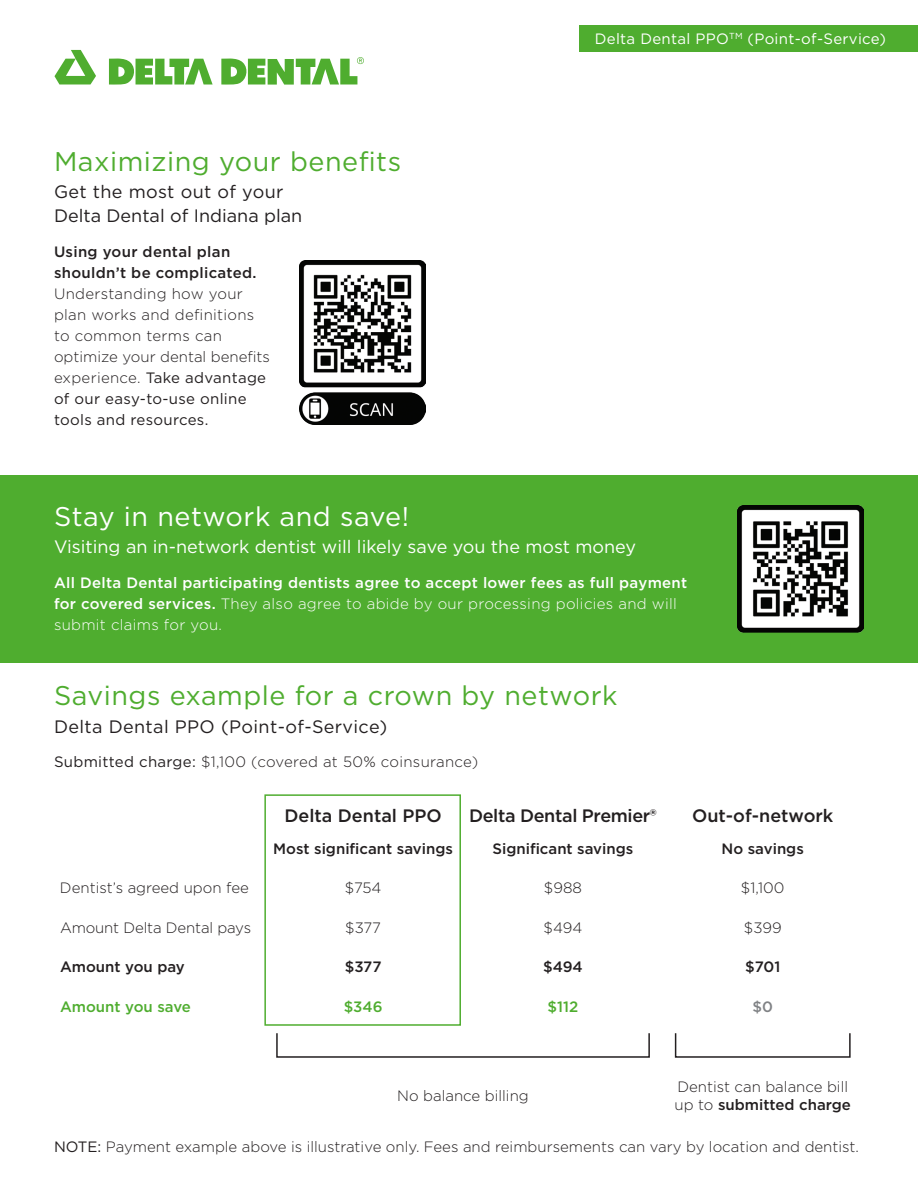
<style>
.page{position:relative;width:918px;height:1188px;background:#fff}
.page>*{position:absolute;margin:0;border:0;box-sizing:border-box;transform-origin:0 0}
.t1{font:27px "Gotham";letter-spacing:.02em;color:#4fad2f}
.t2{font:27px "Gotham";letter-spacing:.02em;color:#fff}
.t3{font:18px "Gotham";color:#fff}
.t4{font:18px/24px "Gotham";color:#231f20}
.t5{font:18px "Gotham";letter-spacing:.02em;color:#231f20}
.t6{font:500 18px "Gotham";color:#231f20}
.t7{font:500 18px "Gotham";letter-spacing:-.02em;color:#231f20}
.t8{font:300 15px/21px "Gotham";letter-spacing:.02em;color:#231f20}
.t9{font:300 15px/18px "Gotham";color:#231f20}
.t10{font:500 15px/21px "Gotham";letter-spacing:.02em;color:#fff}
.t11{font:500 15px "Gotham";color:#231f20}
.t12{font:15px "Gotham";letter-spacing:.02em;color:#fff}
.t13{font:500 15px "Gotham";color:#4fad2f}
.t14{font:500 15px "Gotham";color:#808285}
.s1{font-weight:500}
.s2{font-weight:400}
.s3{font-weight:300}
</style>
<div class="page">
<div style="left:0;top:475px;width:918px;height:188px;background:#4fad2f"></div>
<div style="left:276px;top:1032px;width:374px;height:26px;border:2px solid #231f20"></div>
<div style="left:675px;top:1032px;width:176px;height:26px;border:2px solid #231f20"></div>
<div style="left:264px;top:794px;width:197px;height:232px;border:2px solid #4fad2f"></div>
<img style="left:738px;top:506px;width:126px;height:127px">
<svg style="left:55px;top:50px;width:41px;height:34px"></svg>
<svg style="left:109px;top:59px;width:104px;height:26px"></svg>
<svg style="left:221px;top:57px;width:143px;height:28px"></svg>
<img style="left:299px;top:261px;width:127px;height:164px">
<div style="left:580px;top:25px;width:338px;height:27px;background:#4fad2f"></div>
<p class="t1" style="left:54px;top:144px;width:349px">Maximizing your benefits</p>
<p class="t4" style="left:54px;top:179px;width:250px">Get the most out of your<br>Delta Dental of Indiana plan</p>
<p class="t8" style="left:54px;top:240px;width:218px"><span class="s1">Using your dental plan shouldn’t be complicated.<br></span>Understanding how your plan works and definitions to common terms can optimize your dental benefits experience. <span class="s2">Take advantage of our easy-to-use online tools and resources.</span></p>
<p class="t12" style="left:595px;top:29px;width:293px">Delta Dental PPO<sup>TM</sup> (Point-of-Service)</p>
<p class="t2" style="left:54px;top:499px;width:357px">Stay in network and save!</p>
<p class="t3" style="left:54px;top:535px;width:584px">Visiting an in-network dentist will likely save you the most money</p>
<p class="t10" style="left:54px;top:572px;width:635px">All Delta Dental participating dentists agree to accept lower fees as full payment for covered services. <span class="s3">They also agree to abide by our processing policies and will submit claims for you.</span></p>
<p class="t1" style="left:54px;top:678px;width:565px">Savings example for a crown by network</p>
<p class="t5" style="left:54px;top:715px;width:335px">Delta Dental PPO (Point-of-Service)</p>
<p class="t8" style="left:54px;top:751px;width:426px"><span class="s2">Submitted charge:</span> $1,100 (covered at 50% coinsurance)</p>
<p class="t6" style="left:284px;top:804px;width:159px">Delta Dental PPO</p>
<p class="t7" style="left:469px;top:804px;width:189px">Delta Dental Premier®</p>
<p class="t6" style="left:692px;top:804px;width:143px">Out-of-network</p>
<p class="t11" style="left:273px;top:838px;width:181px">Most significant savings</p>
<p class="t11" style="left:492px;top:838px;width:142px">Significant savings</p>
<p class="t11" style="left:722px;top:838px;width:84px">No savings</p>
<p class="t9" style="left:60px;top:878px;width:190px">Dentist’s agreed upon fee</p>
<p class="t9" style="left:345px;top:878px;width:38px">$754</p>
<p class="t9" style="left:544px;top:878px;width:40px">$988</p>
<p class="t9" style="left:741px;top:878px;width:45px">$1,100</p>
<p class="t9" style="left:60px;top:918px;width:193px">Amount Delta Dental pays</p>
<p class="t9" style="left:345px;top:918px;width:37px">$377</p>
<p class="t9" style="left:544px;top:918px;width:40px">$494</p>
<p class="t9" style="left:744px;top:918px;width:39px">$399</p>
<p class="t11" style="left:60px;top:957px;width:126px">Amount you pay</p>
<p class="t11" style="left:345px;top:957px;width:38px">$377</p>
<p class="t11" style="left:543px;top:957px;width:41px">$494</p>
<p class="t11" style="left:745px;top:957px;width:37px">$701</p>
<p class="t13" style="left:60px;top:997px;width:132px">Amount you save</p>
<p class="t13" style="left:344px;top:997px;width:40px">$346</p>
<p class="t13" style="left:548px;top:997px;width:32px">$112</p>
<p class="t14" style="left:753px;top:997px;width:22px">$0</p>
<p class="t9" style="left:397px;top:1086px;width:133px">No balance billing</p>
<p class="t9" style="left:675px;top:1077px;width:178px">Dentist can balance bill up to <span class="s1">submitted charge</span></p>
<p class="t9" style="left:54px;top:1137px;width:807px"><span class="s2">NOTE:</span> Payment example above is illustrative only. Fees and reimbursements can vary by location and dentist.</p>
</div>
